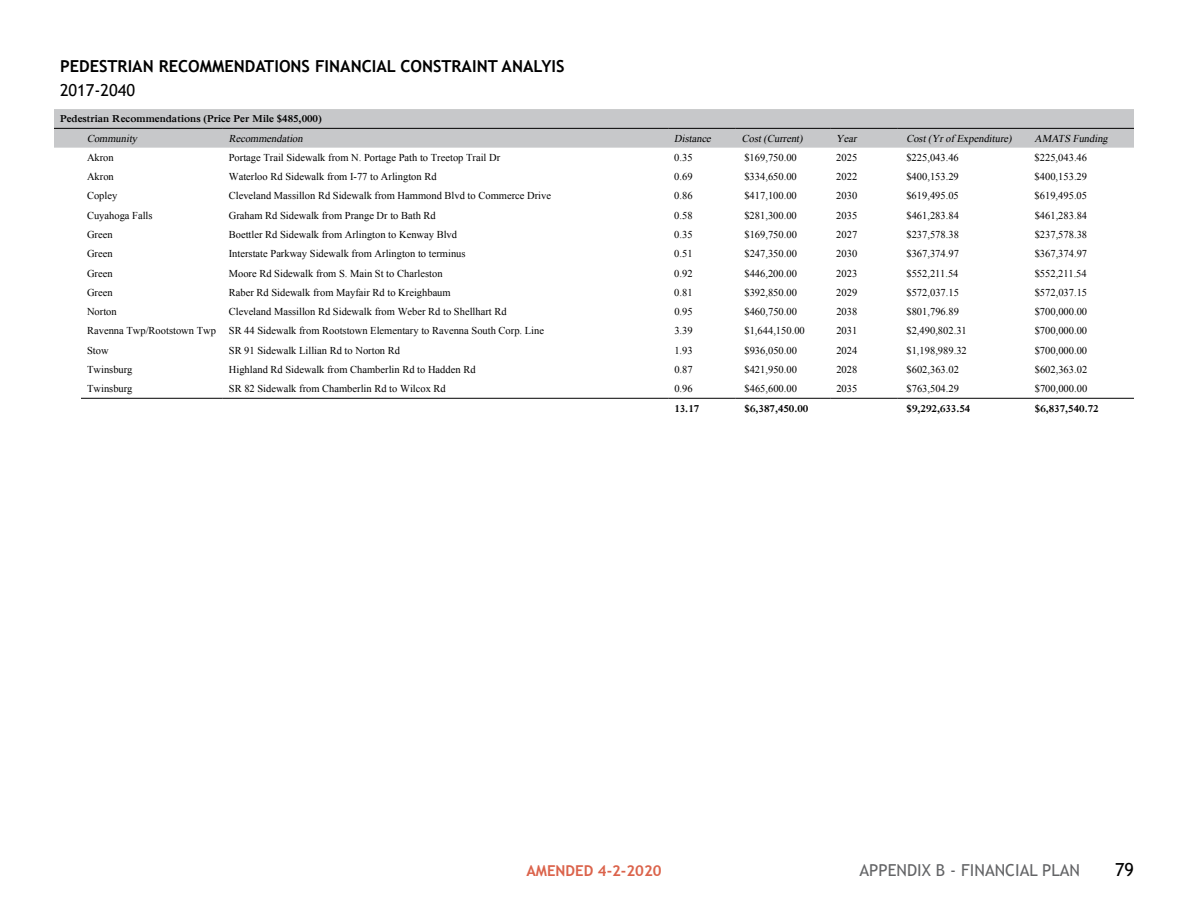
<style>
.page{position:relative;width:1188px;height:918px;background:#fff}
.page>*{position:absolute;margin:0;border:0;box-sizing:border-box;transform-origin:0 0}
.t1{font:18px "Trebuchet MS";color:#000}
.t2{font:700 16.5px "Trebuchet MS";color:#000}
.t3{font:16.5px "Trebuchet MS";color:#636466}
.t4{font:16.5px "Trebuchet MS";color:#000}
.t5{font:700 15px "Trebuchet MS";color:#db634b}
.t6{font:10.5px "Iskoola Pota";color:#000}
.t7{font:700 10.5px "Iskoola Pota";color:#000}
.t8{font:italic 10.5px "Iskoola Pota";color:#000}
</style>
<div class="page">
<hr style="left:81px;top:398px;width:142px;height:1px;background:#000">
<hr style="left:223px;top:398px;width:445px;height:1px;background:#000">
<hr style="left:668px;top:398px;width:68px;height:1px;background:#000">
<hr style="left:736px;top:398px;width:94px;height:1px;background:#000">
<hr style="left:830px;top:398px;width:68px;height:1px;background:#000">
<hr style="left:898px;top:398px;width:128px;height:1px;background:#000">
<hr style="left:1026px;top:398px;width:108px;height:1px;background:#000">
<div style="left:54px;top:109px;width:1080px;height:39px;background:#c7c8ca"></div>
<hr style="left:81px;top:128px;width:142px;height:1px;background:#000">
<hr style="left:223px;top:128px;width:445px;height:1px;background:#000">
<hr style="left:668px;top:128px;width:68px;height:1px;background:#000">
<hr style="left:736px;top:128px;width:94px;height:1px;background:#000">
<hr style="left:830px;top:128px;width:68px;height:1px;background:#000">
<hr style="left:898px;top:128px;width:128px;height:1px;background:#000">
<hr style="left:1026px;top:128px;width:108px;height:1px;background:#000">
<h2 class="t2" style="left:60px;top:56px;width:506px">PEDESTRIAN RECOMMENDATIONS FINANCIAL CONSTRAINT ANALYIS</h2>
<h2 class="t4" style="left:60px;top:80px;width:77px">2017-2040</h2>
<p class="t7" style="left:60px;top:113px;width:263px">Pedestrian Recommendations (Price Per Mile $485,000)</p>
<p class="t8" style="left:87px;top:132px;width:54px">Community</p>
<p class="t8" style="left:229px;top:132px;width:78px">Recommendation</p>
<p class="t8" style="left:674px;top:132px;width:40px">Distance</p>
<p class="t8" style="left:742px;top:132px;width:65px">Cost(Current)</p>
<p class="t8" style="left:836px;top:132px;width:24px">Year</p>
<p class="t8" style="left:906px;top:132px;width:109px">Cost(Yrof Exp enditure)</p>
<p class="t8" style="left:1035px;top:132px;width:77px">AMATS Funding</p>
<p class="t6" style="left:87px;top:151px;width:28px">Akron</p>
<p class="t6" style="left:229px;top:151px;width:273px">Portage Trail Sidewalk from N. Portage Path to Treetop Trail Dr</p>
<p class="t6" style="left:674px;top:151px;width:20px">0.35</p>
<p class="t6" style="left:744px;top:151px;width:54px">$169,750.00</p>
<p class="t6" style="left:836px;top:151px;width:22px">2025</p>
<p class="t6" style="left:906px;top:151px;width:54px">$225,043.46</p>
<p class="t6" style="left:1035px;top:151px;width:54px">$225,043.46</p>
<p class="t6" style="left:87px;top:171px;width:28px">Akron</p>
<p class="t6" style="left:229px;top:171px;width:209px">Waterloo Rd Sidewalk from I-77 to Arlington Rd</p>
<p class="t6" style="left:674px;top:171px;width:20px">0.69</p>
<p class="t6" style="left:744px;top:171px;width:54px">$334,650.00</p>
<p class="t6" style="left:836px;top:171px;width:22px">2022</p>
<p class="t6" style="left:906px;top:171px;width:54px">$400,153.29</p>
<p class="t6" style="left:1035px;top:171px;width:54px">$400,153.29</p>
<p class="t6" style="left:87px;top:190px;width:32px">Copley</p>
<p class="t6" style="left:229px;top:190px;width:324px">Cleveland Massillon Rd Sidewalk from Hammond Blvd to Commerce Drive</p>
<p class="t6" style="left:674px;top:190px;width:20px">0.86</p>
<p class="t6" style="left:744px;top:190px;width:54px">$417,100.00</p>
<p class="t6" style="left:836px;top:190px;width:22px">2030</p>
<p class="t6" style="left:906px;top:190px;width:54px">$619,495.05</p>
<p class="t6" style="left:1035px;top:190px;width:54px">$619,495.05</p>
<p class="t6" style="left:87px;top:209px;width:67px">Cuyahoga Falls</p>
<p class="t6" style="left:229px;top:209px;width:209px">Graham Rd Sidewalk from Prange Dr to Bath Rd</p>
<p class="t6" style="left:674px;top:209px;width:20px">0.58</p>
<p class="t6" style="left:744px;top:209px;width:54px">$281,300.00</p>
<p class="t6" style="left:836px;top:209px;width:22px">2035</p>
<p class="t6" style="left:906px;top:209px;width:54px">$461,283.84</p>
<p class="t6" style="left:1035px;top:209px;width:54px">$461,283.84</p>
<p class="t6" style="left:87px;top:228px;width:27px">Green</p>
<p class="t6" style="left:229px;top:228px;width:230px">Boettler Rd Sidewalk from Arlington to Kenway Blvd</p>
<p class="t6" style="left:674px;top:228px;width:20px">0.35</p>
<p class="t6" style="left:744px;top:228px;width:54px">$169,750.00</p>
<p class="t6" style="left:836px;top:228px;width:22px">2027</p>
<p class="t6" style="left:906px;top:228px;width:54px">$237,578.38</p>
<p class="t6" style="left:1035px;top:228px;width:54px">$237,578.38</p>
<p class="t6" style="left:87px;top:248px;width:27px">Green</p>
<p class="t6" style="left:229px;top:248px;width:238px">Interstate Parkway Sidewalk from Arlington to terminus</p>
<p class="t6" style="left:674px;top:248px;width:20px">0.51</p>
<p class="t6" style="left:744px;top:248px;width:54px">$247,350.00</p>
<p class="t6" style="left:836px;top:248px;width:22px">2030</p>
<p class="t6" style="left:906px;top:248px;width:54px">$367,374.97</p>
<p class="t6" style="left:1035px;top:248px;width:54px">$367,374.97</p>
<p class="t6" style="left:87px;top:267px;width:27px">Green</p>
<p class="t6" style="left:229px;top:267px;width:215px">Moore Rd Sidewalk from S. Main St to Charleston</p>
<p class="t6" style="left:674px;top:267px;width:20px">0.92</p>
<p class="t6" style="left:744px;top:267px;width:54px">$446,200.00</p>
<p class="t6" style="left:836px;top:267px;width:22px">2023</p>
<p class="t6" style="left:906px;top:267px;width:54px">$552,211.54</p>
<p class="t6" style="left:1035px;top:267px;width:54px">$552,211.54</p>
<p class="t6" style="left:87px;top:286px;width:27px">Green</p>
<p class="t6" style="left:229px;top:286px;width:223px">Raber Rd Sidewalk from Mayfair Rd to Kreighbaum</p>
<p class="t6" style="left:674px;top:286px;width:20px">0.81</p>
<p class="t6" style="left:744px;top:286px;width:54px">$392,850.00</p>
<p class="t6" style="left:836px;top:286px;width:22px">2029</p>
<p class="t6" style="left:906px;top:286px;width:54px">$572,037.15</p>
<p class="t6" style="left:1035px;top:286px;width:54px">$572,037.15</p>
<p class="t6" style="left:87px;top:306px;width:31px">Norton</p>
<p class="t6" style="left:229px;top:306px;width:279px">Cleveland Massillon Rd Sidewalk from Weber Rd to Shellhart Rd</p>
<p class="t6" style="left:674px;top:306px;width:20px">0.95</p>
<p class="t6" style="left:744px;top:306px;width:54px">$460,750.00</p>
<p class="t6" style="left:836px;top:306px;width:22px">2038</p>
<p class="t6" style="left:906px;top:306px;width:54px">$801,796.89</p>
<p class="t6" style="left:1035px;top:306px;width:54px">$700,000.00</p>
<p class="t6" style="left:87px;top:325px;width:459px">Ravenna Twp/Rootstown Twp SR 44 Sidewalk from Rootstown Elementary to Ravenna South Corp. Line</p>
<p class="t6" style="left:674px;top:325px;width:20px">3.39</p>
<p class="t6" style="left:744px;top:325px;width:62px">$1,644,150.00</p>
<p class="t6" style="left:836px;top:325px;width:22px">2031</p>
<p class="t6" style="left:906px;top:325px;width:62px">$2,490,802.31</p>
<p class="t6" style="left:1035px;top:325px;width:54px">$700,000.00</p>
<p class="t6" style="left:87px;top:344px;width:23px">Stow</p>
<p class="t6" style="left:229px;top:344px;width:173px">SR 91 Sidewalk Lillian Rd to Norton Rd</p>
<p class="t6" style="left:674px;top:344px;width:20px">1.93</p>
<p class="t6" style="left:744px;top:344px;width:54px">$936,050.00</p>
<p class="t6" style="left:836px;top:344px;width:22px">2024</p>
<p class="t6" style="left:906px;top:344px;width:62px">$1,198,989.32</p>
<p class="t6" style="left:1035px;top:344px;width:54px">$700,000.00</p>
<p class="t6" style="left:87px;top:363px;width:47px">Twinsburg</p>
<p class="t6" style="left:229px;top:363px;width:248px">Highland Rd Sidewalk from Chamberlin Rd to Hadden Rd</p>
<p class="t6" style="left:674px;top:363px;width:20px">0.87</p>
<p class="t6" style="left:744px;top:363px;width:54px">$421,950.00</p>
<p class="t6" style="left:836px;top:363px;width:22px">2028</p>
<p class="t6" style="left:907px;top:363px;width:54px">$602,363.02</p>
<p class="t6" style="left:1035px;top:363px;width:54px">$602,363.02</p>
<p class="t6" style="left:87px;top:383px;width:47px">Twinsburg</p>
<p class="t6" style="left:229px;top:383px;width:219px">SR 82 Sidewalk from Chamberlin Rd to Wilcox Rd</p>
<p class="t6" style="left:674px;top:383px;width:20px">0.96</p>
<p class="t6" style="left:745px;top:383px;width:54px">$465,600.00</p>
<p class="t6" style="left:836px;top:383px;width:22px">2035</p>
<p class="t6" style="left:907px;top:383px;width:54px">$763,504.29</p>
<p class="t6" style="left:1035px;top:383px;width:54px">$700,000.00</p>
<p class="t7" style="left:674px;top:402px;width:26px">13.17</p>
<p class="t7" style="left:745px;top:402px;width:65px">$6,387,450.00</p>
<p class="t7" style="left:907px;top:402px;width:65px">$9,292,633.54</p>
<p class="t7" style="left:1035px;top:402px;width:65px">$6,837,540.72</p>
<h3 class="t5" style="left:526px;top:861px;width:137px">AMENDED 4-2-2020</h3>
<h2 class="t3" style="left:860px;top:860px;width:222px">APPENDIX B - FINANCIAL PLAN</h2>
<h1 class="t1" style="left:1115px;top:858px;width:20px">79</h1>
</div>
